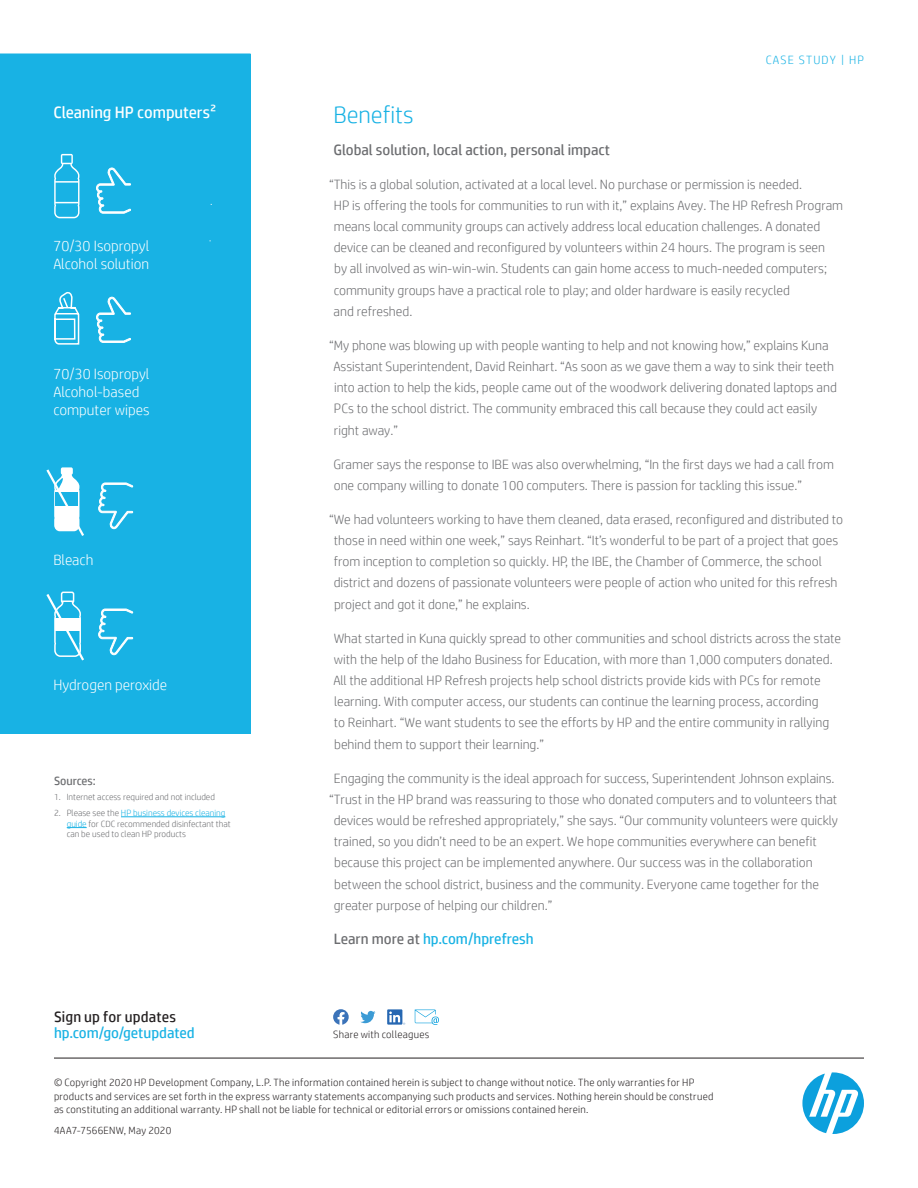
<style>
.page{position:relative;width:918px;height:1188px;background:#fff}
.page>*{position:absolute;margin:0;border:0;box-sizing:border-box;transform-origin:0 0}
.t1{font:300 24.3px "HP Simplified";color:#18b2e4}
.t2{font:16.5px "HP Simplified";color:#fff}
.t3{font:300 15px/18px "HP Simplified";color:#fff}
.Call_to_action_10_11{font:15px/16.5px "HP Simplified";color:#18b2e4}
.t4{font:15px "HP Simplified";color:#6c6d70}
.t5{font:300 13.5px/21.1px "HP Simplified";color:#6c6d70}
.t6{font:300 12px "HP Simplified";letter-spacing:.1em;color:#18b2e4}
.t7{font:12px "HP Simplified";letter-spacing:-.005em;color:#6c6d70}
.Legal_7_9{font:300 10.5px/13.5px "HP Simplified";letter-spacing:.025em;color:#231f20}
.t8{font:300 9px/10.8px "HP Simplified";color:#6c6d70}
.s1{color:#18b2e4}
.s2{color:#231f20}
.s3{color:#6c6d70}
</style>
<div class="page">
<svg style="left:802px;top:1072px;width:62px;height:62px"></svg>
<hr style="left:54px;top:1058px;width:810px;height:1px;background:#231f20">
<div style="left:0;top:54px;width:250px;height:680px;background:#18b2e4"></div>
<hr style="left:121px;top:817px;width:104px;height:1px;background:#18b2e4">
<svg style="left:67px;top:827px;width:20px;height:1px"></svg>
<svg style="left:53px;top:290px;width:28px;height:55px;background:#4fc4ea"></svg>
<svg style="left:54px;top:154px;width:25px;height:64px;background:#41bfe8"></svg>
<svg style="left:96px;top:168px;width:35px;height:46px;background:#43c0e8"></svg>
<svg style="left:96px;top:297px;width:35px;height:46px;background:#43c0e8"></svg>
<svg style="left:98px;top:483px;width:35px;height:46px;background:#41bfe8"></svg>
<svg style="left:98px;top:609px;width:35px;height:46px;background:#41bfe8"></svg>
<svg style="left:44px;top:467px;width:42px;height:72px"></svg>
<svg style="left:44px;top:591px;width:42px;height:72px"></svg>
<svg style="left:415px;top:1010px;width:24px;height:15px"></svg>
<svg style="left:333px;top:1009px;width:16px;height:16px"></svg>
<svg style="left:387px;top:1009px;width:18px;height:16px"></svg>
<svg style="left:360px;top:1011px;width:15px;height:12px"></svg>
<p class="t2" style="left:53px;top:103px;width:164px">Cleaning HP computers2</p>
<p class="t3" style="left:53px;top:237px;width:97px">70/30 Isopropyl<br>Alcohol solution</p>
<p class="t3" style="left:53px;top:365px;width:98px">70/30 Isopropyl<br>Alcohol-based computer wipes</p>
<p class="t3" style="left:53px;top:551px;width:42px">Bleach</p>
<p class="t3" style="left:53px;top:676px;width:115px">Hydrogen peroxide</p>
<p class="t7" style="left:54px;top:774px;width:43px">Sources:</p>
<p class="t8" style="left:54px;top:791px;width:162px">1. Internet access required and not included</p>
<p class="t8" style="left:67px;top:807px;width:165px;text-indent:-13px">2. Please see the <span class="s1">HP business devices cleaning guide</span> for CDC recommended disinfectant that can be used to clean HP products</p>
<p class="Call_to_action_10_11" style="left:54px;top:1008px;width:142px"><span class="s2">Sign up for updates </span>hp.com/go/getupdated</p>
<p class="t6" style="left:766px;top:53px;width:100px">CASE STUDY | HP</p>
<p class="t1" style="left:333px;top:101px;width:82px">Benefits</p>
<p class="t4" style="left:334px;top:141px;width:278px">Global solution, local action, personal impact</p>
<p class="t5" style="left:334px;top:173px;width:511px;text-indent:-5px">“This is a global solution, activated at a local level. No purchase or permission is needed.<br>HP is offering the tools for communities to run with it,” explains Avey. The HP Refresh Program means local community groups can actively address local education challenges. A donated device can be cleaned and reconfigured by volunteers within 24 hours. The program is seen<br>by all involved as win-win-win. Students can gain home access to much-needed computers; community groups have a practical role to play; and older hardware is easily recycled<br>and refreshed.</p>
<p class="t5" style="left:333px;top:334px;width:505px;text-indent:-4px">“My phone was blowing up with people wanting to help and not knowing how,” explains Kuna Assistant Superintendent, David Reinhart. “As soon as we gave them a way to sink their teeth into action to help the kids, people came out of the woodwork delivering donated laptops and PCs to the school district. The community embraced this call because they could act easily right away.”</p>
<p class="t5" style="left:334px;top:453px;width:502px">Gramer says the response to IBE was also overwhelming, “In the first days we had a call from one company willing to donate 100 computers. There is passion for tackling this issue.”</p>
<p class="t5" style="left:334px;top:508px;width:511px;text-indent:-5px">“We had volunteers working to have them cleaned, data erased, reconfigured and distributed to those in need within one week,” says Reinhart. “It’s wonderful to be part of a project that goes from inception to completion so quickly. HP, the IBE, the Chamber of Commerce, the school district and dozens of passionate volunteers were people of action who united for this refresh project and got it done,” he explains.</p>
<p class="t5" style="left:333px;top:627px;width:509px">What started in Kuna quickly spread to other communities and school districts across the state with the help of the Idaho Business for Education, with more than 1,000 computers donated.<br>All the additional HP Refresh projects help school districts provide kids with PCs for remote learning. With computer access, our students can continue the learning process, according<br>to Reinhart. “We want students to see the efforts by HP and the entire community in rallying behind them to support their learning.”</p>
<p class="t5" style="left:334px;top:767px;width:502px">Engaging the community is the ideal approach for success, Superintendent Johnson explains.</p>
<p class="t5" style="left:329px;top:788px;width:510px">“Trust in the HP brand was reassuring to those who donated computers and to volunteers that</p>
<p class="t5" style="left:334px;top:810px;width:506px">devices would be refreshed appropriately,” she says. “Our community volunteers were quickly</p>
<p class="t5" style="left:334px;top:831px;width:484px">trained, so you didn’t need to be an expert. We hope communities everywhere can benefit</p>
<p class="t5" style="left:334px;top:852px;width:480px">because this project can be implemented anywhere. Our success was in the collaboration</p>
<p class="t5" style="left:334px;top:873px;width:486px">between the school district, business and the community. Everyone came together for the</p>
<p class="t5" style="left:334px;top:894px;width:220px">greater purpose of helping our children.”</p>
<p class="Call_to_action_10_11" style="left:334px;top:930px;width:201px"><span class="s3">Learn more at</span> hp.com/hprefresh</p>
<p class="Legal_7_9" style="left:333px;top:1028px;width:98px">Share with colleagues</p>
<p class="Legal_7_9" style="left:54px;top:1076px;width:661px">© Copyright 2020 HP Development Company, L.P. The information contained herein is subject to change without notice. The only warranties for HP products and services are set forth in the express warranty statements accompanying such products and services. Nothing herein should be construed as constituting an additional warranty. HP shall not be liable for technical or editorial errors or omissions contained herein.</p>
<p class="Legal_7_9" style="left:54px;top:1123px;width:119px">4AA7-7566ENW, May 2020</p>
</div>
